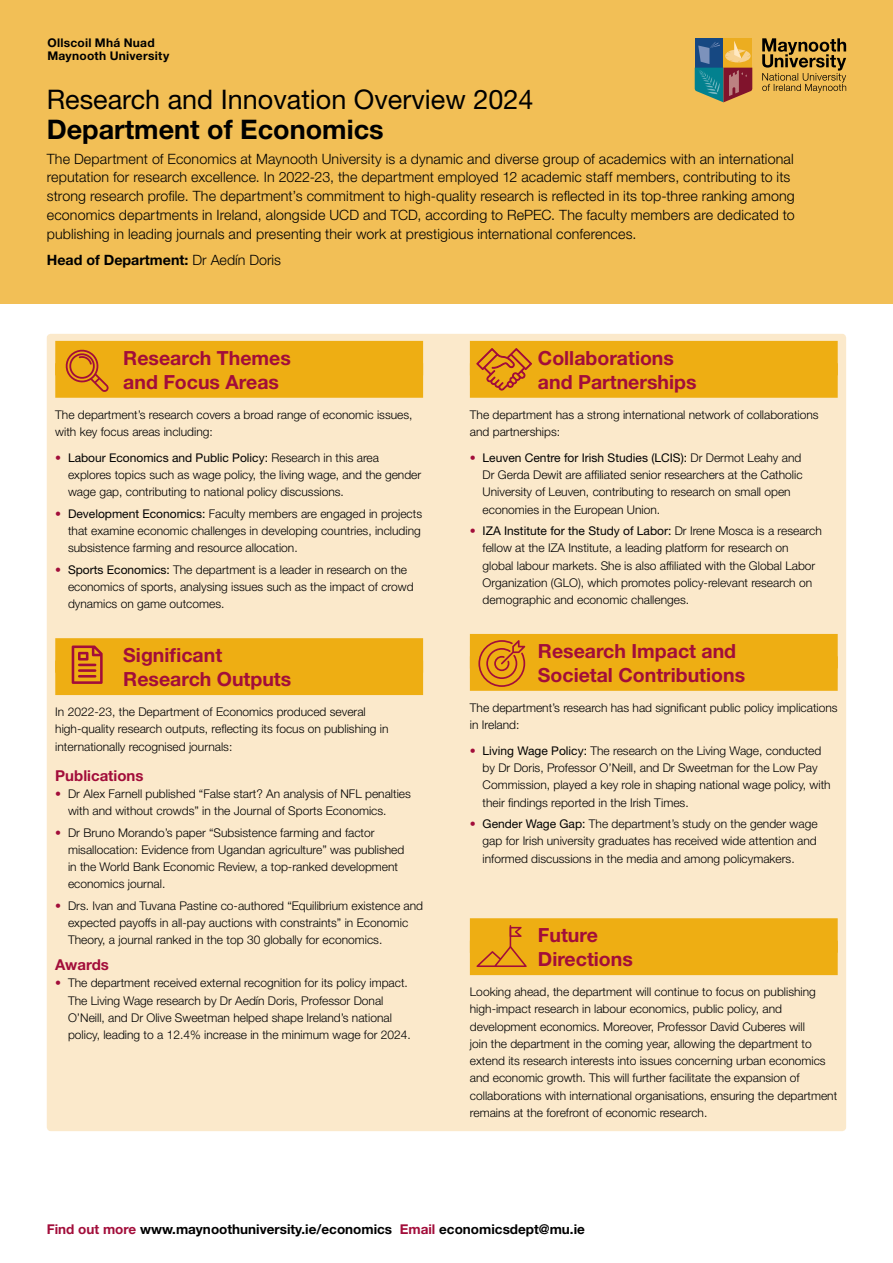
<style>
.page{position:relative;width:893px;height:1263px;background:#fff}
.page>*{position:absolute;margin:0;border:0;box-sizing:border-box;transform-origin:0 0}
.t1{font:27px "Helvetica Neue LT Std";color:#000}
.t2{font:700 27px "Helvetica Neue LT Std";color:#000}
.t3{font:700 19.5px/24px "Helvetica Neue LT Std";color:#a20d3a}
.t4{font:700 15px "Helvetica Neue LT Std";color:#a20d3a}
.t5{font:300 14.25px/18.8px "Helvetica Neue LT Std";letter-spacing:.01em;color:#000}
.t6{font:700 14.25px "Helvetica Neue LT Std";color:#000}
.t7{font:700 13.5px "Helvetica Neue LT Std";color:#000}
.t8{font:300 12px/17.2px "Helvetica Neue LT Std";color:#000}
.t9{font:700 12px/13.5px "Helvetica Neue LT Std";letter-spacing:.02em;color:#000}
.s1{font-weight:300}
.s2{color:#a20d3a}
.s3{font-weight:400}
</style>
<div class="page">
<div style="left:0;top:0;width:893px;height:303px;background:#f2bf56"></div>
<div style="left:695px;top:38px;width:28px;height:30px;background:#164882"></div>
<div style="left:723px;top:38px;width:29px;height:30px;background:#ecad20"></div>
<svg style="left:695px;top:41px;width:57px;height:61px"></svg>
<svg style="left:762px;top:38px;width:84px;height:55px"></svg>
<div style="left:47px;top:334px;width:799px;height:797px;background:#fbe9cb;border-radius:4px"></div>
<div style="left:55px;top:341px;width:368px;height:34px;background:#eeae13"></div>
<div style="left:55px;top:363px;width:368px;height:35px;background:#eeae13"></div>
<div style="left:55px;top:638px;width:368px;height:35px;background:#eeae13"></div>
<div style="left:55px;top:660px;width:368px;height:35px;background:#eeae13"></div>
<div style="left:470px;top:341px;width:368px;height:34px;background:#eeae13"></div>
<div style="left:470px;top:363px;width:368px;height:35px;background:#eeae13"></div>
<div style="left:470px;top:634px;width:368px;height:34px;background:#eeae13"></div>
<div style="left:470px;top:656px;width:368px;height:35px;background:#eeae13"></div>
<div style="left:470px;top:918px;width:368px;height:35px;background:#eeae13"></div>
<div style="left:470px;top:941px;width:368px;height:34px;background:#eeae13"></div>
<svg style="left:476px;top:348px;width:56px;height:43px"></svg>
<svg style="left:65px;top:349px;width:44px;height:43px"></svg>
<svg style="left:72px;top:645px;width:31px;height:39px"></svg>
<svg style="left:476px;top:925px;width:51px;height:42px"></svg>
<svg style="left:478px;top:640px;width:47px;height:47px"></svg>
<p class="t9" style="left:47px;top:36px;width:123px">Ollscoil Mhá Nuad<br>Maynooth University</p>
<h1 class="t1" style="left:47px;top:82px;width:488px">Research and Innovation Overview 2024</h1>
<h1 class="t2" style="left:47px;top:112px;width:338px">Department of Economics</h1>
<p class="t5" style="left:47px;top:149px;width:749px">The Department of Economics at Maynooth University is a dynamic and diverse group of academics with an international reputation for research excellence. In 2022-23, the department employed 12 academic staff members, contributing to its strong research profile. The department’s commitment to high-quality research is reflected in its top-three ranking among economics departments in Ireland, alongside UCD and TCD, according to RePEC. The faculty members are dedicated to publishing in leading journals and presenting their work at prestigious international conferences.</p>
<p class="t6" style="left:47px;top:251px;width:236px">Head of Department: <span class="s1">Dr Aedín Doris</span></p>
<h2 class="t3" style="left:123px;top:345px;width:169px">Research Themes and Focus Areas</h2>
<p class="t8" style="left:55px;top:406px;width:359px">The department’s research covers a broad range of economic issues, with key focus areas including:</p>
<p class="t8" style="left:68px;top:449px;width:355px;text-indent:-13px"><span class="s2">•</span> <span class="s3">Labour Economics and Public Policy:</span> Research in this area explores topics such as wage policy, the living wage, and the gender wage gap, contributing to national policy discussions.</p>
<p class="t8" style="left:68px;top:505px;width:356px;text-align:justify;text-indent:-13px"><span class="s2">•</span> <span class="s3">Development Economics:</span> Faculty members are engaged in projects that examine economic challenges in developing countries, including subsistence farming and resource allocation.</p>
<p class="t8" style="left:68px;top:561px;width:347px;text-indent:-13px"><span class="s2">•</span> <span class="s3">Sports Economics:</span> The department is a leader in research on the economics of sports, analysing issues such as the impact of crowd dynamics on game outcomes.</p>
<h2 class="t3" style="left:123px;top:643px;width:169px">Significant<br>Research Outputs</h2>
<p class="t8" style="left:55px;top:703px;width:335px">In 2022-23, the Department of Economics produced several high-quality research outputs, reflecting its focus on publishing in internationally recognised journals:</p>
<p class="t4" style="left:55px;top:766px;width:90px">Publications</p>
<p class="t8" style="left:68px;top:785px;width:344px;text-indent:-13px"><span class="s2">•</span> Dr Alex Farnell published “False start? An analysis of NFL penalties with and without crowds” in the Journal of Sports Economics.</p>
<p class="t8" style="left:68px;top:823px;width:338px;text-indent:-13px"><span class="s2">•</span> Dr Bruno Morando’s paper “Subsistence farming and factor misallocation: Evidence from Ugandan agriculture” was published in the World Bank Economic Review, a top-ranked development economics journal.</p>
<p class="t8" style="left:68px;top:897px;width:357px;text-indent:-13px"><span class="s2">•</span> Drs. Ivan and Tuvana Pastine co-authored “Equilibrium existence and expected payoffs in all-pay auctions with constraints” in Economic<br>Theory, a journal ranked in the top 30 globally for economics.</p>
<p class="t4" style="left:55px;top:955px;width:55px">Awards</p>
<p class="t8" style="left:68px;top:974px;width:344px;text-indent:-13px"><span class="s2">•</span> The department received external recognition for its policy impact.<br>The Living Wage research by Dr Aedín Doris, Professor Donal O’Neill, and Dr Olive Sweetman helped shape Ireland’s national policy, leading to a 12.4% increase in the minimum wage for 2024.</p>
<h2 class="t3" style="left:538px;top:345px;width:160px">Collaborations and Partnerships</h2>
<p class="t8" style="left:470px;top:406px;width:350px">The department has a strong international network of collaborations and partnerships:</p>
<p class="t8" style="left:483px;top:449px;width:321px;text-indent:-13px"><span class="s2">•</span> <span class="s3">Leuven Centre for Irish Studies (LCIS):</span> Dr Dermot Leahy and Dr Gerda Dewit are affiliated senior researchers at the Catholic University of Leuven, contributing to research on small open economies in the European Union.</p>
<p class="t8" style="left:483px;top:522px;width:341px;text-indent:-13px"><span class="s2">•</span> <span class="s3">IZA Institute for the Study of Labor:</span> Dr Irene Mosca is a research fellow at the IZA Institute, a leading platform for research on global labour markets. She is also affiliated with the Global Labor Organization (GLO), which promotes policy-relevant research on demographic and economic challenges.</p>
<h2 class="t3" style="left:538px;top:638px;width:209px">Research Impact and<br>Societal Contributions</h2>
<p class="t8" style="left:470px;top:699px;width:369px">The department’s research has had significant public policy implications in Ireland:</p>
<p class="t8" style="left:483px;top:742px;width:350px;text-indent:-13px"><span class="s2">•</span> <span class="s3">Living Wage Policy:</span> The research on the Living Wage, conducted by Dr Doris, Professor O’Neill, and Dr Sweetman for the Low Pay Commission, played a key role in shaping national wage policy, with their findings reported in the Irish Times.</p>
<p class="t8" style="left:483px;top:815px;width:336px;text-align:justify;text-indent:-13px"><span class="s2">•</span> <span class="s3">Gender Wage Gap:</span> The department’s study on the gender wage gap for Irish university graduates has received wide attention and informed discussions in the media and among policymakers.</p>
<h2 class="t3" style="left:538px;top:923px;width:96px">Future<br>Directions</h2>
<p class="t8" style="left:470px;top:983px;width:369px">Looking ahead, the department will continue to focus on publishing high-impact research in labour economics, public policy, and development economics. Moreover, Professor David Cuberes will<br>join the department in the coming year, allowing the department to extend its research interests into issues concerning urban economics and economic growth. This will further facilitate the expansion of collaborations with international organisations, ensuring the department remains at the forefront of economic research.</p>
<p class="t7" style="left:47px;top:1221px;width:540px"><span class="s2">Find out more</span> www.maynoothuniversity.ie/economics <span class="s2">Email</span> economicsdept@mu.ie</p>
</div>
